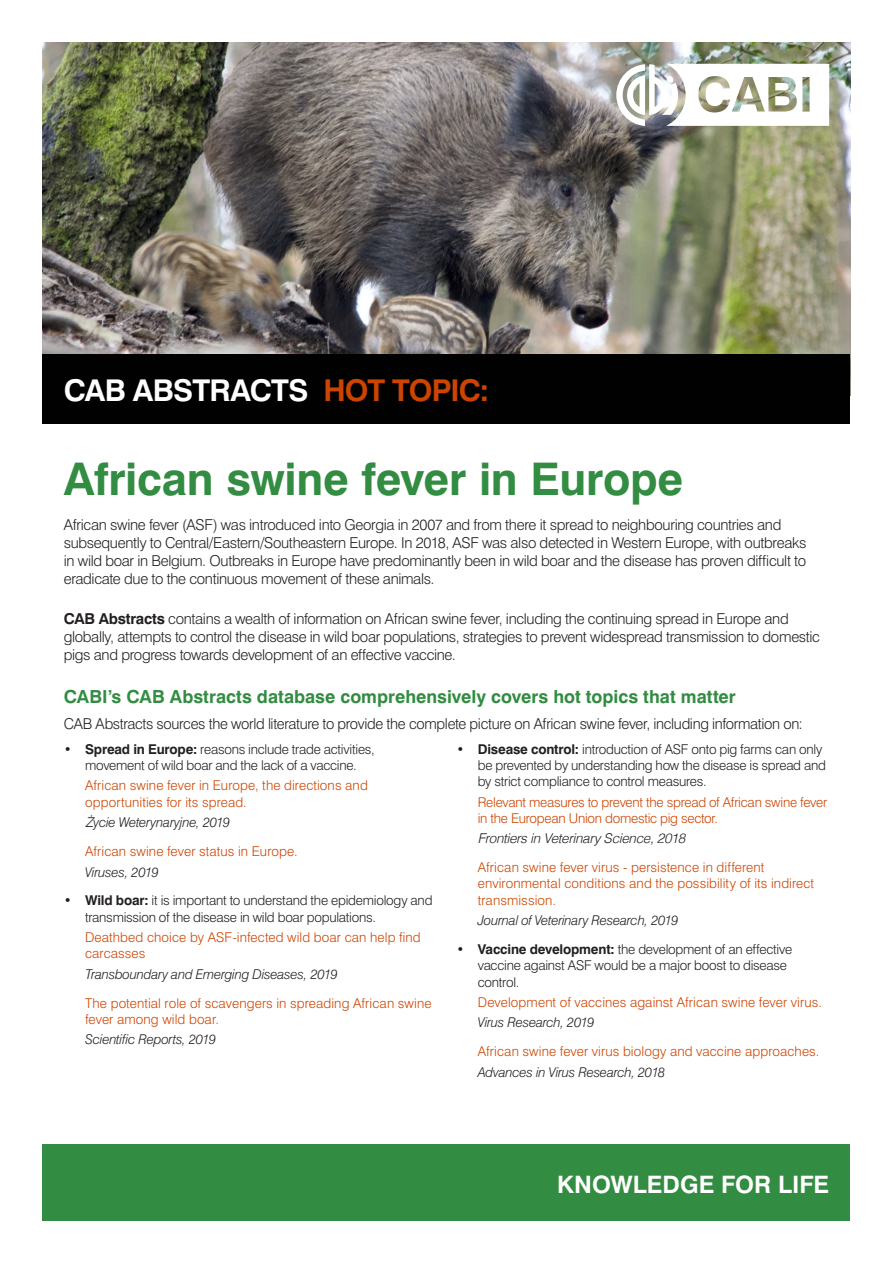
<style>
.page{position:relative;width:893px;height:1263px;background:#fff}
.page>*{position:absolute;margin:0;border:0;box-sizing:border-box;transform-origin:0 0}
.Title_Heading{font:700 45px "Swiss 721 BT";letter-spacing:-.005em;color:#328c41}
.Stand_out__small{font:700 30px "Swiss 721 BT";letter-spacing:-.025em;color:#fff}
.Sub_Heading_-_Green{font:700 24px "Swiss 721 BT";color:#fff}
.Into_Para{font:700 18px "Swiss 721 BT";color:#328c41}
.Into_Para-2{font:300 15px/18px "Swiss 721 BT";letter-spacing:-.02em;color:#231f20}
.Body_Copy{font:300 15px "Swiss 721 BT";letter-spacing:-.02em;color:#231f20}
.Topic_Title{font:300 13.5px/16.2px "Swiss 721 BT";letter-spacing:.005em;color:#cd4400}
.t1{font:300 13.5px/16.2px "Swiss 721 BT";letter-spacing:-.02em;color:#231f20}
.Topic_Pub{font:italic 300 13.5px "Swiss 721 BT";letter-spacing:-.015em;color:#231f20}
.Topic_Title-2{font:300 13.5px/16.2px "Swiss 721 BT";letter-spacing:-.02em;color:#cd4400}
.Topic_Pub-2{font:italic 300 13.5px "Helvetica";letter-spacing:-.025em;color:#231f20}
.s1{color:#cd4400}
.s2{font-weight:700}
.s3{font-family:"Helvetica"}
</style>
<div class="page">
<img style="left:43px;top:43px;width:807px;height:311px">
<div style="left:43px;top:1145px;width:807px;height:76px;background:#328c41"></div>
<svg style="left:616px;top:64px;width:213px;height:62px"></svg>
<div style="left:43px;top:354px;width:807px;height:70px;background:#010101"></div>
<p class="Stand_out__small" style="left:64px;top:372px;width:427px">CAB ABSTRACTS <span class="s1">HOT TOPIC:</span></p>
<p class="Title_Heading" style="left:64px;top:452px;width:621px">African swine fever in Europe</p>
<p class="Into_Para-2" style="left:64px;top:516px;width:744px">African swine fever (ASF) was introduced into Georgia in 2007 and from there it spread to neighbouring countries and subsequently to Central/Eastern/Southeastern Europe. In 2018, ASF was also detected in Western Europe, with outbreaks in wild boar in Belgium. Outbreaks in Europe have predominantly been in wild boar and the disease has proven difficult to eradicate due to the continuous movement of these animals.</p>
<p class="Into_Para-2" style="left:64px;top:609px;width:758px"><span class="s2">CAB Abstracts</span> contains a wealth of information on African swine fever, including the continuing spread in Europe and globally, attempts to control the disease in wild boar populations, strategies to prevent widespread transmission to domestic pigs and progress towards development of an effective vaccine.</p>
<p class="Into_Para" style="left:64px;top:685px;width:673px">CABI’s CAB Abstracts database comprehensively covers hot topics that matter</p>
<p class="Body_Copy" style="left:64px;top:715px;width:741px">CAB Abstracts sources the world literature to provide the complete picture on African swine fever, including information on:</p>
<p class="t1" style="left:64px;top:741px;width:312px;text-align:center">• <span class="s2">Spread in Europe:</span> reasons include trade activities, movement of wild boar and the lack of a vaccine.</p>
<p class="Topic_Title" style="left:85px;top:777px;width:284px">African swine fever in Europe, the directions and opportunities for its spread.</p>
<p class="Topic_Pub" style="left:85px;top:814px;width:146px"><span class="s3">Ż</span>ycie Weterynaryjne, 2019</p>
<p class="Topic_Title" style="left:85px;top:843px;width:214px">African swine fever status in Europe.</p>
<p class="Topic_Pub" style="left:85px;top:863px;width:75px">Viruses, 2019</p>
<p class="t1" style="left:85px;top:892px;width:349px;text-indent:-21px">• <span class="s2">Wild boar:</span> it is important to understand the epidemiology and transmission of the disease in wild boar populations.</p>
<p class="Topic_Title" style="left:85px;top:929px;width:337px">Deathbed choice by ASF-infected wild boar can help find carcasses</p>
<p class="Topic_Pub" style="left:85px;top:966px;width:254px">Transboundary and Emerging Diseases, 2019</p>
<p class="Topic_Title" style="left:85px;top:995px;width:348px">The potential role of scavengers in spreading African swine fever among wild boar.</p>
<p class="Topic_Pub" style="left:85px;top:1031px;width:132px">Scientific Reports, 2019</p>
<p class="t1" style="left:478px;top:741px;width:350px;text-indent:-21px">• <span class="s2">Disease control:</span> introduction of ASF onto pig farms can only be prevented by understanding how the disease is spread and by strict compliance to control measures.</p>
<p class="Topic_Title-2" style="left:478px;top:794px;width:351px">Relevant measures to prevent the spread of African swine fever in the European Union domestic pig sector.</p>
<p class="Topic_Pub-2" style="left:478px;top:827px;width:209px">Frontiers in Veterinary Science, 2018</p>
<p class="Topic_Title" style="left:478px;top:859px;width:338px">African swine fever virus - persistence in different environmental conditions and the possibility of its indirect transmission.</p>
<p class="Topic_Pub" style="left:478px;top:912px;width:202px">Journal of Veterinary Research, 2019</p>
<p class="t1" style="left:478px;top:941px;width:316px;text-indent:-21px">• <span class="s2">Vaccine development:</span> the development of an effective vaccine against ASF would be a major boost to disease control.</p>
<p class="Topic_Title" style="left:478px;top:994px;width:346px">Development of vaccines against African swine fever virus.</p>
<p class="Topic_Pub" style="left:478px;top:1014px;width:118px">Virus Research, 2019</p>
<p class="Topic_Title" style="left:478px;top:1043px;width:343px">African swine fever virus biology and vaccine approaches.</p>
<p class="Topic_Pub" style="left:478px;top:1064px;width:189px">Advances in Virus Research, 2018</p>
<p class="Sub_Heading_-_Green" style="left:557px;top:1170px;width:274px">KNOWLEDGE FOR LIFE</p>
</div>
